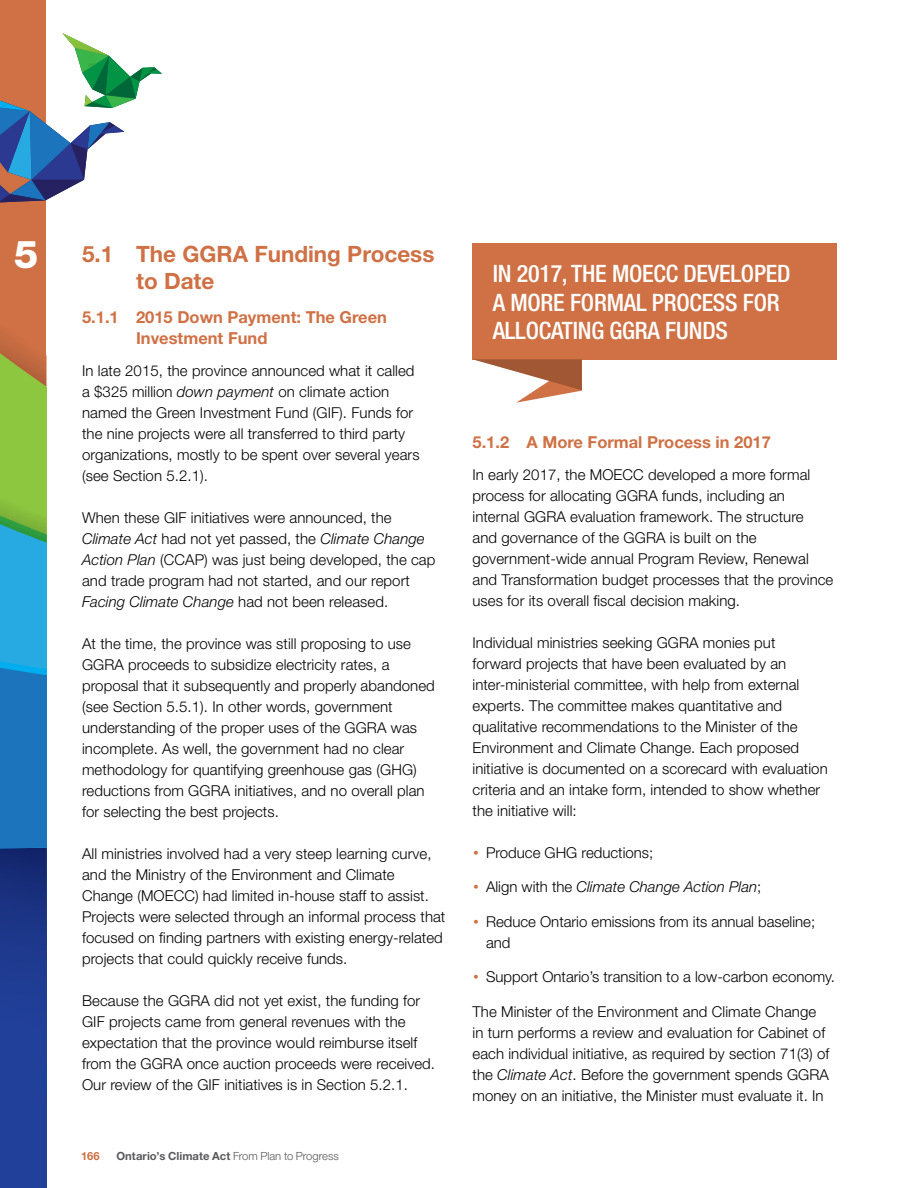
<style>
.page{position:relative;width:918px;height:1188px;background:#fff}
.page>*{position:absolute;margin:0;border:0;box-sizing:border-box;transform-origin:0 0}
.t1{font:800 38.4px "Helvetica Neue";color:#fff}
.t2{font:500 condensed 24px/28.5px "Helvetica Neue";letter-spacing:-.01em;color:#fff}
.t3{font:700 22.5px/27px "Helvetica Neue";color:#cf7145}
.t4{font:700 16.5px/21px "Helvetica Neue";color:#cf7145}
.t5{font:300 15px/21px "Helvetica Neue";letter-spacing:.005em;color:#000}
.t6{font:italic 300 15px "Helvetica Neue";color:#000}
.t7{font:700 11.25px "Helvetica Neue";letter-spacing:.005em;color:#58595b}
.t8{font:700 11.25px "Helvetica Neue";color:#cf7145}
.s1{font-style:italic}
.s2{font-weight:300}
.s3{font-family:"Gotham HTF";font-weight:400;color:#cf7145}
.s4{font-family:"Gotham HTF";font-weight:400;font-style:normal;color:#cf7145}
.s5{font-style:normal}
</style>
<div class="page">
<div style="left:472px;top:243px;width:365px;height:116px;background:#cf7145"></div>
<svg style="left:472px;top:359px;width:110px;height:44px"></svg>
<div style="left:0;top:0;width:46px;height:1188px;background:#cf7145"></div>
<svg style="left:0;top:337px;width:46px;height:851px;background:#397493"></svg>
<img style="left:43px;top:1058px;width:3px;height:42px">
<svg style="left:0;top:33px;width:162px;height:169px"></svg>
<img style="left:63px;top:33px;width:46px;height:23px">
<h1 class="t1" style="left:14px;top:232px;width:26px">5</h1>
<h3 class="t3" style="left:136px;top:240px;width:300px;text-indent:-54px">5.1 The GGRA Funding Process to Date</h3>
<p class="t4" style="left:136px;top:306px;width:252px;text-indent:-54px">5.1.1 2015 Down Payment: The Green<br>Investment Fund</p>
<p class="t5" style="left:82px;top:360px;width:339px">In late 2015, the province announced what it called a $325 million <span class="s1">down payment</span> on climate action named the Green Investment Fund (GIF). Funds for the nine projects were all transferred to third party organizations, mostly to be spent over several years (see Section 5.2.1).</p>
<p class="t5" style="left:82px;top:507px;width:355px">When these GIF initiatives were announced, the <span class="s1">Climate Act</span> had not yet passed, the <span class="s1">Climate Change Action Plan</span> (CCAP) was just being developed, the cap and trade program had not started, and our report <span class="s1">Facing Climate Change</span> had not been released.</p>
<p class="t5" style="left:82px;top:633px;width:354px">At the time, the province was still proposing to use GGRA proceeds to subsidize electricity rates, a proposal that it subsequently and properly abandoned (see Section 5.5.1). In other words, government understanding of the proper uses of the GGRA was incomplete. As well, the government had no clear methodology for quantifying greenhouse gas (GHG) reductions from GGRA initiatives, and no overall plan for selecting the best projects.</p>
<p class="t5" style="left:82px;top:843px;width:365px">All ministries involved had a very steep learning curve, and the Ministry of the Environment and Climate Change (MOECC) had limited in-house staff to assist.<br>Projects were selected through an informal process that focused on finding partners with existing energy-related projects that could quickly receive funds.</p>
<p class="t5" style="left:82px;top:990px;width:355px">Because the GGRA did not yet exist, the funding for GIF projects came from general revenues with the expectation that the province would reimburse itself from the GGRA once auction proceeds were received.<br>Our review of the GIF initiatives is in Section 5.2.1.</p>
<p class="t8" style="left:81px;top:1149px;width:20px">166</p>
<p class="t7" style="left:116px;top:1149px;width:224px">Ontario’s Climate Act <span class="s2">From Plan to Progress</span></p>
<h2 class="t2" style="left:493px;top:259px;width:299px">IN 2017, THE MOECC DEVELOPED<br>A MORE FORMAL PROCESS FOR<br>ALLOCATING GGRA FUNDS</h2>
<p class="t4" style="left:472px;top:431px;width:300px">5.1.2 A More Formal Process in 2017</p>
<p class="t5" style="left:472px;top:464px;width:362px">In early 2017, the MOECC developed a more formal process for allocating GGRA funds, including an internal GGRA evaluation framework. The structure<br>and governance of the GGRA is built on the government-wide annual Program Review, Renewal and Transformation budget processes that the province uses for its overall fiscal decision making.</p>
<p class="t5" style="left:472px;top:632px;width:357px">Individual ministries seeking GGRA monies put forward projects that have been evaluated by an inter-ministerial committee, with help from external experts. The committee makes quantitative and qualitative recommendations to the Minister of the Environment and Climate Change. Each proposed initiative is documented on a scorecard with evaluation criteria and an intake form, intended to show whether the initiative will:</p>
<p class="t5" style="left:472px;top:842px;width:182px"><span class="s3">•</span> Produce GHG reductions;</p>
<p class="t6" style="left:472px;top:878px;width:290px"><span class="s4">•</span> <span class="s5">Align with the</span> Climate Change Action Plan<span class="s5">;</span></p>
<p class="t5" style="left:486px;top:911px;width:331px;text-indent:-14px"><span class="s3">•</span> Reduce Ontario emissions from its annual baseline; and</p>
<p class="t5" style="left:472px;top:966px;width:364px"><span class="s3">•</span> Support Ontario’s transition to a low-carbon economy.</p>
<p class="t5" style="left:472px;top:1001px;width:358px">The Minister of the Environment and Climate Change in turn performs a review and evaluation for Cabinet of each individual initiative, as required by section 71(3) of the <span class="s1">Climate Act</span>. Before the government spends GGRA money on an initiative, the Minister must evaluate it. In</p>
</div>
